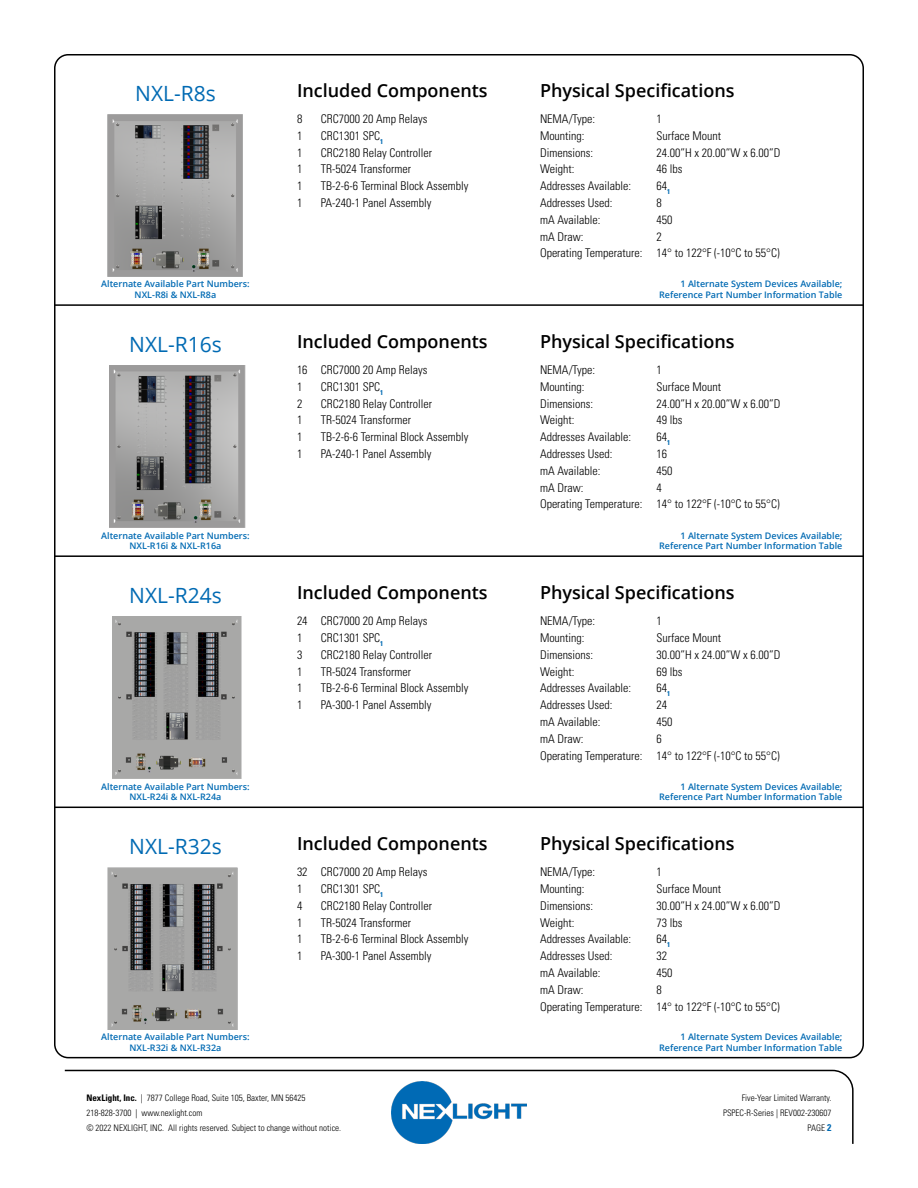
<style>
.page{position:relative;width:918px;height:1188px;background:#fff}
.page>*{position:absolute;margin:0;border:0;box-sizing:border-box;transform-origin:0 0}
.t1{font:21px "Open Sans";color:#006ab3}
.t2{font:600 18px "Open Sans";color:#000}
.t3{font:300 condensed 12px/16.8px "Univers LT Std";color:#000}
.t4{font:600 9px/10.8px "Open Sans";color:#006ab3;text-align:right}
.t5{font:300 condensed 9px/15.1px "Univers LT Std";color:#000;text-align:right}
.s1{font-weight:700}
.s2{font-weight:700;font-size:9.75px;color:#006ab3}
</style>
<div class="page">
<svg style="left:64px;top:1069px;width:790px;height:75px"></svg>
<img style="left:108px;top:868px;width:129px;height:162px">
<img style="left:112px;top:616px;width:129px;height:162px">
<img style="left:109px;top:365px;width:136px;height:162px">
<img style="left:108px;top:114px;width:134px;height:162px">
<hr style="left:54px;top:304px;width:810px;height:2px;background:#000">
<hr style="left:54px;top:555px;width:810px;height:2px;background:#000">
<hr style="left:54px;top:807px;width:810px;height:1px;background:#000">
<h1 class="t1" style="left:135px;top:79px;width:82px">NXL-R8s</h1>
<h2 class="t2" style="left:297px;top:78px;width:192px">Included Components</h2>
<h2 class="t2" style="left:540px;top:78px;width:196px">Physical Specifications</h2>
<p class="t3" style="left:297px;top:110px;width:7px;text-align:justify">8<br>1<br>1<br>1<br>1<br>1</p>
<p class="t3" style="left:321px;top:110px;width:149px">CRC7000 20 Amp Relays<br>CRC1301 SPC<sub>1<br></sub>CRC2180 Relay Controller<br>TR-5024 Transformer<br>TB-2-6-6 Terminal Block Assembly<br>PA-240-1 Panel Assembly</p>
<p class="t3" style="left:540px;top:110px;width:104px">NEMA/Type:<br>Mounting:<br>Dimensions:<br>Weight:<br>Addresses Available:<br>Addresses Used:<br>mA Available:<br>mA Draw:<br>Operating Temperature:</p>
<p class="t3" style="left:657px;top:110px;width:125px">1<br>Surface Mount<br>24.00”H x 20.00”W x 6.00”D<br>46 lbs<br>64<sub>1<br></sub>8<br>450<br>2<br>14° to 122°F (-10°C to 55°C)</p>
<p class="t4" style="left:101px;top:279px;width:150px;text-align:center">Alternate Available Part Numbers:<br>NXL-R8i &amp; NXL-R8a</p>
<p class="t4" style="left:659px;top:279px;width:185px">1 Alternate System Devices Available;<br>Reference Part Number Information Table</p>
<h1 class="t1" style="left:129px;top:330px;width:94px">NXL-R16s</h1>
<h2 class="t2" style="left:297px;top:329px;width:192px">Included Components</h2>
<h2 class="t2" style="left:540px;top:329px;width:196px">Physical Specifications</h2>
<p class="t3" style="left:297px;top:361px;width:12px">16<br>1<br>2<br>1<br>1<br>1</p>
<p class="t3" style="left:321px;top:361px;width:149px">CRC7000 20 Amp Relays<br>CRC1301 SPC<sub>1<br></sub>CRC2180 Relay Controller<br>TR-5024 Transformer<br>TB-2-6-6 Terminal Block Assembly<br>PA-240-1 Panel Assembly</p>
<p class="t3" style="left:540px;top:361px;width:104px">NEMA/Type:<br>Mounting:<br>Dimensions:<br>Weight:<br>Addresses Available:<br>Addresses Used:<br>mA Available:<br>mA Draw:<br>Operating Temperature:</p>
<p class="t3" style="left:657px;top:361px;width:125px">1<br>Surface Mount<br>24.00”H x 20.00”W x 6.00”D<br>49 lbs<br>64<sub>1<br></sub>16<br>450<br>4<br>14° to 122°F (-10°C to 55°C)</p>
<p class="t4" style="left:101px;top:530px;width:150px;text-align:center">Alternate Available Part Numbers:<br>NXL-R16i &amp; NXL-R16a</p>
<p class="t4" style="left:659px;top:530px;width:185px">1 Alternate System Devices Available;<br>Reference Part Number Information Table</p>
<h1 class="t1" style="left:129px;top:581px;width:94px">NXL-R24s</h1>
<h2 class="t2" style="left:297px;top:580px;width:192px">Included Components</h2>
<h2 class="t2" style="left:540px;top:580px;width:196px">Physical Specifications</h2>
<p class="t3" style="left:297px;top:613px;width:12px">24<br>1<br>3<br>1<br>1<br>1</p>
<p class="t3" style="left:321px;top:613px;width:149px">CRC7000 20 Amp Relays<br>CRC1301 SPC<sub>1<br></sub>CRC2180 Relay Controller<br>TR-5024 Transformer<br>TB-2-6-6 Terminal Block Assembly<br>PA-300-1 Panel Assembly</p>
<p class="t3" style="left:540px;top:613px;width:104px">NEMA/Type:<br>Mounting:<br>Dimensions:<br>Weight:<br>Addresses Available:<br>Addresses Used:<br>mA Available:<br>mA Draw:<br>Operating Temperature:</p>
<p class="t3" style="left:657px;top:613px;width:125px">1<br>Surface Mount<br>30.00”H x 24.00”W x 6.00”D<br>69 lbs<br>64<sub>1<br></sub>24<br>450<br>6<br>14° to 122°F (-10°C to 55°C)</p>
<p class="t4" style="left:101px;top:781px;width:150px;text-align:center">Alternate Available Part Numbers:<br>NXL-R24i &amp; NXL-R24a</p>
<p class="t4" style="left:659px;top:781px;width:185px">1 Alternate System Devices Available;<br>Reference Part Number Information Table</p>
<h1 class="t1" style="left:129px;top:832px;width:94px">NXL-R32s</h1>
<h2 class="t2" style="left:297px;top:832px;width:192px">Included Components</h2>
<h2 class="t2" style="left:540px;top:832px;width:196px">Physical Specifications</h2>
<p class="t3" style="left:297px;top:864px;width:12px">32<br>1<br>4<br>1<br>1<br>1</p>
<p class="t3" style="left:321px;top:864px;width:149px">CRC7000 20 Amp Relays<br>CRC1301 SPC<sub>1<br></sub>CRC2180 Relay Controller<br>TR-5024 Transformer<br>TB-2-6-6 Terminal Block Assembly<br>PA-300-1 Panel Assembly</p>
<p class="t3" style="left:540px;top:864px;width:104px">NEMA/Type:<br>Mounting:<br>Dimensions:<br>Weight:<br>Addresses Available:<br>Addresses Used:<br>mA Available:<br>mA Draw:<br>Operating Temperature:</p>
<p class="t3" style="left:657px;top:864px;width:125px">1<br>Surface Mount<br>30.00”H x 24.00”W x 6.00”D<br>73 lbs<br>64<sub>1<br></sub>32<br>450<br>8<br>14° to 122°F (-10°C to 55°C)</p>
<p class="t4" style="left:101px;top:1032px;width:150px;text-align:center">Alternate Available Part Numbers:<br>NXL-R32i &amp; NXL-R32a</p>
<p class="t5" style="left:86px;top:1090px;width:256px;text-align:left"><span class="s1">NexLight, Inc.</span> | 7877 College Road, Suite 105, Baxter, MN 56425<br>218-828-3700 | www.nexlight.com<br>© 2022 NEXLIGHT, INC. All rights reserved. Subject to change without notice.</p>
<p class="t4" style="left:659px;top:1032px;width:185px">1 Alternate System Devices Available;<br>Reference Part Number Information Table</p>
<p class="t5" style="left:723px;top:1090px;width:110px">Five-Year Limited Warranty.<br>PSPEC-R-Series | REV002-230607<br>PAGE <span class="s2">2</span></p>
</div>
